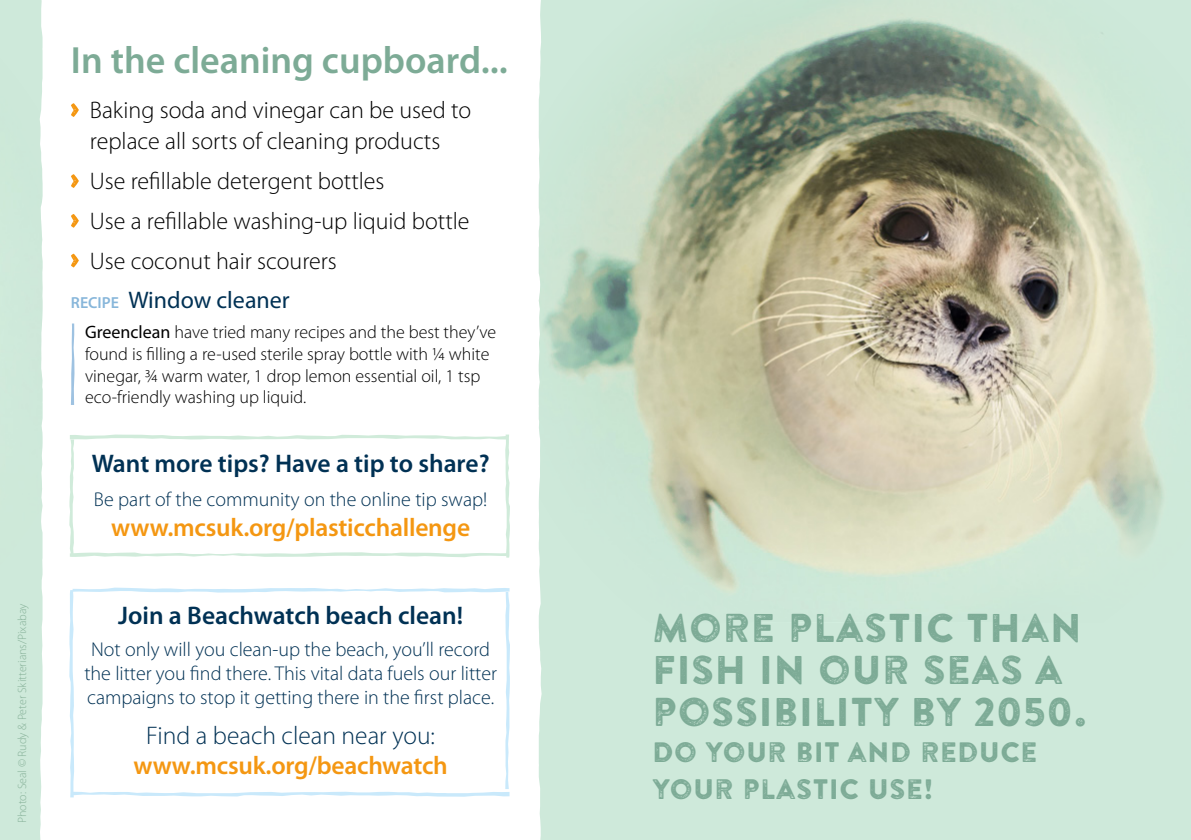
<style>
.page{position:relative;width:1191px;height:840px;background:#fff}
.page>*{position:absolute;margin:0;border:0;box-sizing:border-box;transform-origin:0 0}
.t1{font:40px/42px "Brandon Printed Two";color:#7dab96}
.t2{font:600 38px "Myriad Pro";color:#7dab96}
.t3{font:28px/36.4px "Brandon Printed Two";color:#7dab96}
.t4{font:600 25.6px "Myriad Pro";color:#003154}
.t5{font:600 25.6px "Myriad Pro";letter-spacing:-.01em;color:#f49712}
.t6{font:300 25.6px "Myriad Pro";color:#003154}
.t7{font:300 24px/31.2px "Myriad Pro";color:#000}
.t8{font:24px "Myriad Pro";color:#003154}
.t9{font:300 20px/24px "Myriad Pro";color:#003154;text-align:center}
.t10{font:300 18px/21.6px "Myriad Pro";color:#000}
.t11{font:300 12px "Myriad Pro";color:#a9c3b5}
.s1{font-weight:600;font-size:16px;color:#87b6da}
.s2{font-weight:400}
</style>
<div class="page">
<div style="left:539px;top:622px;width:652px;height:217px;background:#cee9da"></div>
<img style="left:539px;top:0;width:652px;height:622px">
<svg style="left:71px;top:103px;width:8px;height:14px"></svg>
<svg style="left:71px;top:174px;width:8px;height:14px"></svg>
<svg style="left:71px;top:214px;width:8px;height:13px"></svg>
<svg style="left:71px;top:253px;width:8px;height:14px"></svg>
<div style="left:0;top:622px;width:43px;height:217px;background:#cee9da"></div>
<div style="left:0;top:0;width:43px;height:622px;background:#cee9da"></div>
<svg style="left:71px;top:323px;width:3px;height:82px"></svg>
<svg style="left:69px;top:434px;width:441px;height:123px"></svg>
<svg style="left:69px;top:587px;width:441px;height:210px"></svg>
<p class="t11" style="left:15px;top:822px;width:221px;rotate:-90deg">Photo: Seal © Rudy &amp; Peter Skitterians/Pixabay</p>
<h2 class="t2" style="left:71px;top:36px;width:438px">In the cleaning cupboard...</h2>
<p class="t7" style="left:90px;top:94px;width:383px">Baking soda and vinegar can be used to replace all sorts of cleaning products</p>
<p class="t7" style="left:90px;top:165px;width:296px">Use refillable detergent bottles</p>
<p class="t7" style="left:90px;top:205px;width:381px">Use a refillable washing-up liquid bottle</p>
<p class="t7" style="left:90px;top:244px;width:248px">Use coconut hair scourers</p>
<p class="t8" style="left:71px;top:285px;width:220px"><span class="s1">RECIPE</span> Window cleaner</p>
<p class="t10" style="left:85px;top:321px;width:412px"><span class="s2">Greenclean</span> have tried many recipes and the best they’ve found is filling a re-used sterile spray bottle with ¼ white vinegar, ¾ warm water, 1 drop lemon essential oil, 1 tsp eco-friendly washing up liquid.</p>
<p class="t4" style="left:92px;top:447px;width:399px">Want more tips? Have a tip to share?</p>
<p class="t9" style="left:94px;top:486px;width:395px">Be part of the community on the online tip swap!</p>
<p class="t5" style="left:111px;top:510px;width:360px">www.mcsuk.org/plasticchallenge</p>
<p class="t4" style="left:118px;top:598px;width:346px">Join a Beachwatch beach clean!</p>
<p class="t9" style="left:84px;top:637px;width:414px">Not only will you clean-up the beach, you’ll record the litter you find there. This vital data fuels our litter campaigns to stop it getting there in the first place.</p>
<p class="t6" style="left:146px;top:719px;width:290px">Find a beach clean near you:</p>
<p class="t5" style="left:133px;top:748px;width:316px">www.mcsuk.org/beachwatch</p>
<h1 class="t1" style="left:652px;top:606px;width:437px">MORE PLASTIC THAN<br>FISH IN OUR SEAS A<br>POSSIBILITY BY 2050.</h1>
<h3 class="t3" style="left:652px;top:733px;width:387px">DO YOUR BIT AND REDUCE<br>YOUR PLASTIC USE!</h3>
</div>
